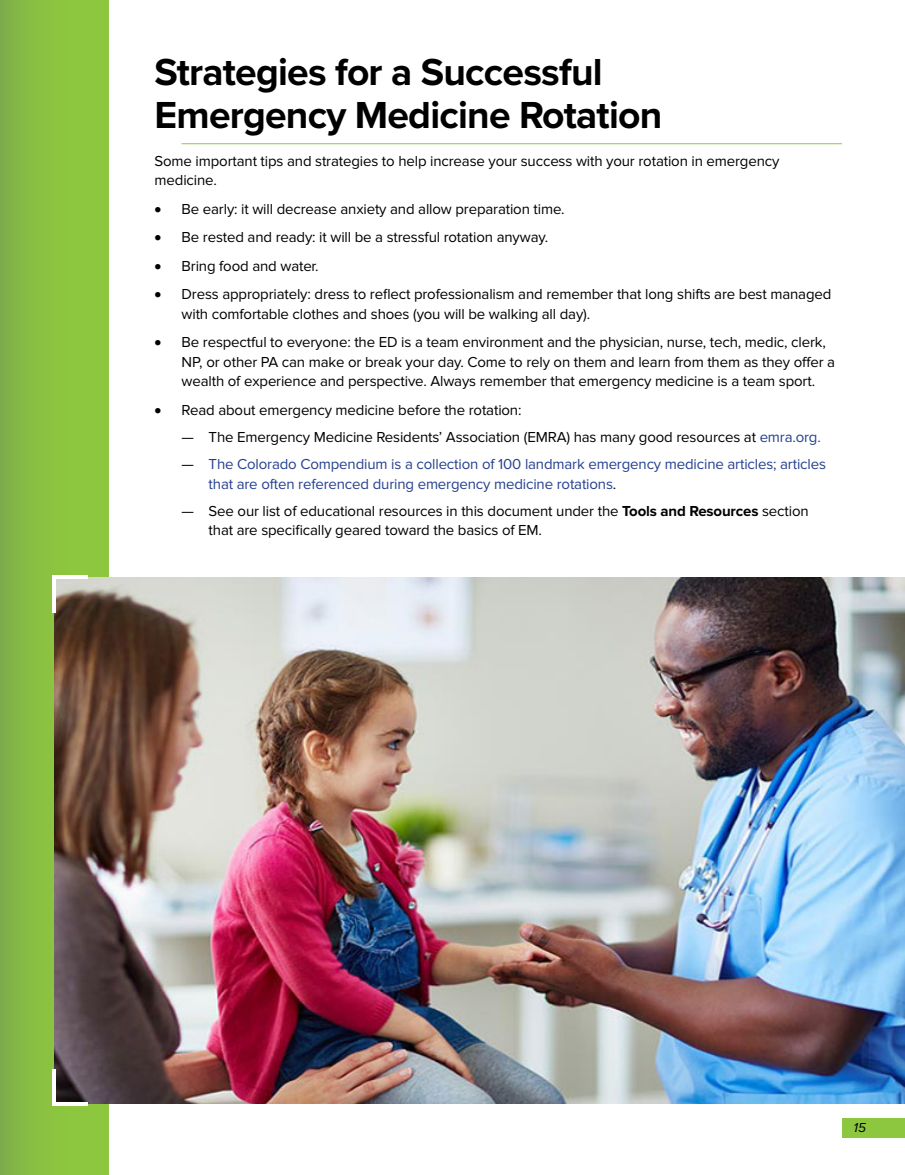
<style>
.page{position:relative;width:905px;height:1175px;background:#fff}
.page>*{position:absolute;margin:0;border:0;box-sizing:border-box;transform-origin:0 0}
.t1{font:700 39px/43.5px "Proxima Nova";letter-spacing:-.02em;color:#000}
.t2{font:15px/19.5px "Proxima Nova";letter-spacing:-.01em;color:#000}
.t3{font:15px/19.5px "Proxima Nova";letter-spacing:-.01em;color:#25408f}
.t4{font:italic 13.5px "Proxima Nova";color:#000}
.s1{color:#25408f}
.s2{color:#000}
.s3{font-weight:700}
</style>
<div class="page">
<div style="left:842px;top:1118px;width:62px;height:19px;background:#8dc73f"></div>
<div style="left:0;top:0;width:108px;height:1174px;background:linear-gradient(to right,#82b447,#90cd3d)"></div>
<hr style="left:182px;top:143px;width:660px;height:1px;background:#8dc73f">
<img style="left:54px;top:577px;width:850px;height:526px">
<hr style="left:53px;top:577px;width:3px;height:35px;background:#fff">
<hr style="left:53px;top:576px;width:35px;height:3px;background:#fff">
<hr style="left:53px;top:1069px;width:3px;height:35px;background:#fff">
<hr style="left:53px;top:1102px;width:35px;height:3px;background:#fff">
<h1 class="t1" style="left:154px;top:52px;width:509px">Strategies for a Successful<br>Emergency Medicine Rotation</h1>
<p class="t2" style="left:154px;top:151px;width:626px">Some important tips and strategies to help increase your success with your rotation in emergency medicine.</p>
<p class="t2" style="left:154px;top:199px;width:411px">• Be early: it will decrease anxiety and allow preparation time.</p>
<p class="t2" style="left:154px;top:228px;width:395px">• Be rested and ready: it will be a stressful rotation anyway.</p>
<p class="t2" style="left:154px;top:256px;width:165px">• Bring food and water.</p>
<p class="t2" style="left:182px;top:285px;width:651px;text-indent:-27px">• Dress appropriately: dress to reflect professionalism and remember that long shifts are best managed with comfortable clothes and shoes (you will be walking all day).</p>
<p class="t2" style="left:182px;top:333px;width:655px;text-indent:-27px">• Be respectful to everyone: the ED is a team environment and the physician, nurse, tech, medic, clerk,<br>NP, or other PA can make or break your day. Come to rely on them and learn from them as they offer a wealth of experience and perspective. Always remember that emergency medicine is a team sport.</p>
<p class="t2" style="left:154px;top:400px;width:368px">• Read about emergency medicine before the rotation:</p>
<p class="t2" style="left:182px;top:427px;width:640px">— The Emergency Medicine Residents’ Association (EMRA) has many good resources at <span class="s1">emra.org.</span></p>
<p class="t3" style="left:208px;top:454px;width:619px;text-indent:-27px"><span class="s2">—</span> The Colorado Compendium is a collection of 100 landmark emergency medicine articles; articles that are often referenced during emergency medicine rotations<span class="s2">.</span></p>
<p class="t2" style="left:208px;top:501px;width:601px;text-indent:-27px">— See our list of educational resources in this document under the <span class="s3">Tools and Resources</span> section that are specifically geared toward the basics of EM.</p>
<p class="t4" style="left:853px;top:1119px;width:14px">15</p>
</div>
